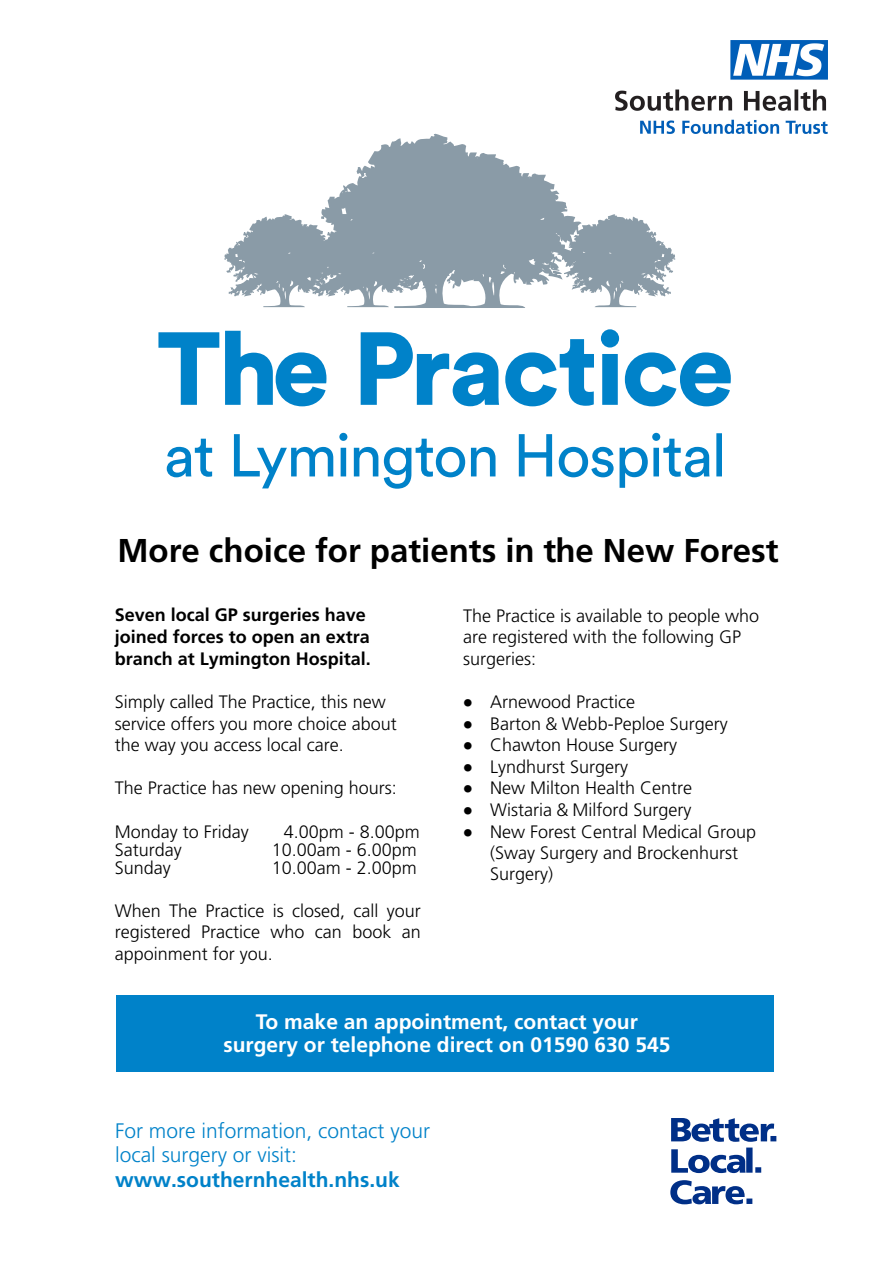
<style>
.page{position:relative;width:893px;height:1263px;background:#fff}
.page>*{position:absolute;margin:0;border:0;box-sizing:border-box;transform-origin:0 0}
.t1{font:700 33px "Frutiger LT Std";color:#000}
.t2{font:700 21px/23.7px "Frutiger LT Std";color:#fff;text-align:center}
.t3{font:300 21px/24.9px "Frutiger LT Std";color:#0082c9}
.t4{font:700 21px "Frutiger LT Std";color:#0082c9}
.t5{font:300 18px/21.6px "Frutiger LT Std";color:#000}
.t6{font:700 18px/22px "Frutiger LT Std";color:#000}
.s1{font-family:"Circular Std";font-weight:400;font-style:italic}
</style>
<div class="page">
<svg style="left:167px;top:433px;width:555px;height:56px"></svg>
<svg style="left:158px;top:329px;width:573px;height:77px"></svg>
<div style="left:116px;top:996px;width:657px;height:76px;background:#0082c9"></div>
<svg style="left:827px;top:55px;width:1px;height:25px"></svg>
<svg style="left:670px;top:1180px;width:82px;height:24px"></svg>
<svg style="left:671px;top:1118px;width:105px;height:55px"></svg>
<svg style="left:224px;top:134px;width:451px;height:174px"></svg>
<img style="left:615px;top:41px;width:212px;height:93px">
<h1 class="t1" style="left:117px;top:531px;width:663px">More choice for patients in the New Forest</h1>
<p class="t6" style="left:115px;top:604px;width:258px">Seven local GP surgeries have joined forces to open an extra branch at Lymington Hospital.</p>
<p class="t5" style="left:115px;top:691px;width:284px">Simply called The Practice, this new service offers you more choice about the way you access local care.</p>
<p class="t5" style="left:115px;top:778px;width:284px">The Practice has new opening hours:</p>
<p class="t5" style="left:272px;top:823px;width:150px;line-height:18px;text-align:right">4.00pm - 8.00pm<br>10.00am - 6.00pm</p>
<p class="t5" style="left:463px;top:605px;width:298px">The Practice is available to people who are registered with the following GP surgeries:</p>
<p class="t5" style="left:463px;top:691px;width:174px"><span class="s1">•</span> Arnewood Practice</p>
<p class="t5" style="left:463px;top:713px;width:266px"><span class="s1">•</span> Barton &amp; Webb-Peploe Surgery</p>
<p class="t5" style="left:463px;top:734px;width:216px"><span class="s1">•</span> Chawton House Surgery</p>
<p class="t5" style="left:463px;top:756px;width:167px"><span class="s1">•</span> Lyndhurst Surgery</p>
<p class="t5" style="left:463px;top:778px;width:231px"><span class="s1">•</span> New Milton Health Centre</p>
<p class="t5" style="left:463px;top:799px;width:230px"><span class="s1">•</span> Wistaria &amp; Milford Surgery</p>
<p class="t5" style="left:490px;top:821px;width:268px;text-indent:-27px"><span class="s1">•</span> New Forest Central Medical Group (Sway Surgery and Brockenhurst<br>Surgery)</p>
<p class="t5" style="left:115px;top:823px;width:136px;line-height:18px">Monday to Friday<br>Saturday<br>Sunday</p>
<p class="t5" style="left:272px;top:857px;width:147px">10.00am - 2.00pm</p>
<p class="t5" style="left:115px;top:900px;width:307px;text-align:justify">When The Practice is closed, call your registered Practice who can book an appoinment for you.</p>
<p class="t2" style="left:223px;top:1010px;width:449px">To make an appointment, contact your surgery or telephone direct on 01590 630 545</p>
<p class="t3" style="left:115px;top:1118px;width:317px">For more information, contact your local surgery or visit:</p>
<p class="t4" style="left:115px;top:1168px;width:286px">www.southernhealth.nhs.uk</p>
</div>
